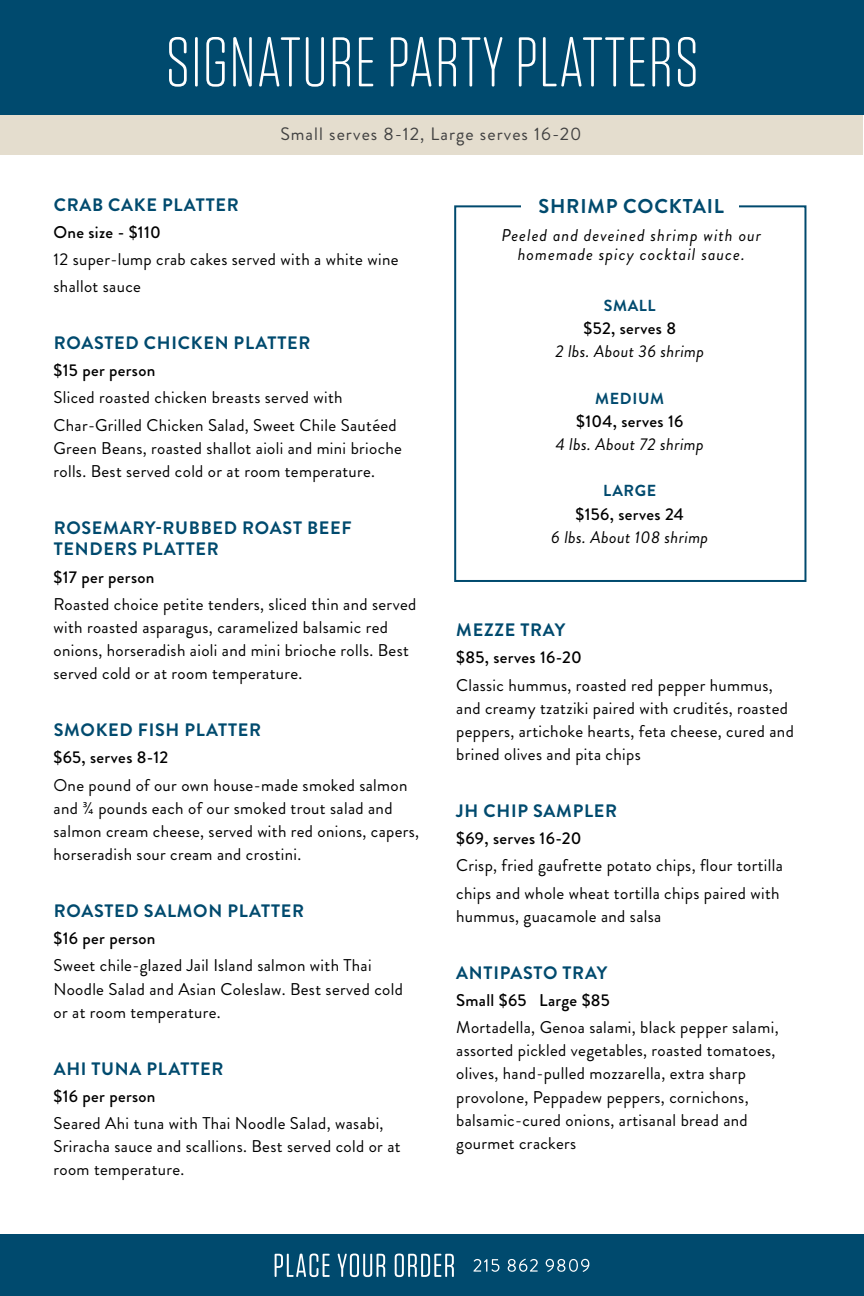
<style>
.page{position:relative;width:864px;height:1296px;background:#fff}
.page>*{position:absolute;margin:0;border:0;box-sizing:border-box;transform-origin:0 0}
.t1{font:300 70px "Tungsten Rounded";letter-spacing:.02em;color:#fff}
.t2{font:700 20px "Brandon Grotesque";letter-spacing:.04em;color:#004a6e}
.t3{font:700 18px/21.6px "Brandon Grotesque";letter-spacing:.04em;color:#004a6e}
.t4{font:18px "Brandon Grotesque";letter-spacing:.06em;color:#414141}
.t5{font:17px/23.2px "Brandon Grotesque";letter-spacing:.02em;color:#000}
.t6{font:500 17px "Brandon Grotesque";letter-spacing:.02em;color:#000}
.t7{font:italic 17px/19.2px "Brandon Grotesque";letter-spacing:.06em;color:#000;text-align:center}
.t8{font:italic 17px "Brandon Grotesque";letter-spacing:.02em;color:#000}
.t9{font:700 16px "Brandon Grotesque";letter-spacing:.04em;color:#004a6e}
</style>
<div class="page">
<div style="left:0;top:1235px;width:864px;height:61px;background:#004a6e"></div>
<svg style="left:275px;top:1254px;width:179px;height:23px"></svg>
<svg style="left:473px;top:1259px;width:116px;height:13px"></svg>
<div style="left:0;top:0;width:864px;height:115px;background:#004a6e"></div>
<div style="left:0;top:115px;width:863px;height:40px;background:#e4ddce"></div>
<div style="left:454px;top:205px;width:352px;height:377px;border:2px solid #004a6e"></div>
<div style="left:521px;top:193px;width:218px;height:24px;background:#fff"></div>
<h1 class="t1" style="left:166px;top:26px;width:534px">SIGNATURE PARTY PLATTERS</h1>
<p class="t4" style="left:280px;top:121px;width:303px">Small serves 8-12, Large serves 16-20</p>
<p class="t3" style="left:54px;top:194px;width:187px">CRAB CAKE PLATTER</p>
<p class="t6" style="left:54px;top:220px;width:109px">One size - $110</p>
<p class="t5" style="left:54px;top:246px;width:346px;line-height:27.2px">12 super-lump crab cakes served with a white wine shallot sauce</p>
<p class="t3" style="left:54px;top:332px;width:258px">ROASTED CHICKEN PLATTER</p>
<p class="t6" style="left:54px;top:359px;width:103px">$15 per person</p>
<p class="t5" style="left:54px;top:384px;width:345px;line-height:27.2px">Sliced roasted chicken breasts served with<br>Char-Grilled Chicken Salad, Sweet Chile Sautéed</p>
<p class="t5" style="left:54px;top:437px;width:350px">Green Beans, roasted shallot aioli and mini brioche rolls. Best served cold or at room temperature.</p>
<p class="t3" style="left:54px;top:517px;width:300px">ROSEMARY-RUBBED ROAST BEEF<br>TENDERS PLATTER</p>
<p class="t6" style="left:54px;top:565px;width:102px">$17 per person</p>
<p class="t5" style="left:54px;top:593px;width:364px">Roasted choice petite tenders, sliced thin and served with roasted asparagus, caramelized balsamic red onions, horseradish aioli and mini brioche rolls. Best served cold or at room temperature.</p>
<p class="t3" style="left:54px;top:720px;width:209px">SMOKED FISH PLATTER</p>
<p class="t6" style="left:54px;top:746px;width:116px">$65, serves 8-12</p>
<p class="t5" style="left:54px;top:773px;width:367px">One pound of our own house-made smoked salmon and ¾ pounds each of our smoked trout salad and salmon cream cheese, served with red onions, capers, horseradish sour cream and crostini.</p>
<p class="t3" style="left:54px;top:900px;width:252px">ROASTED SALMON PLATTER</p>
<p class="t6" style="left:54px;top:927px;width:103px">$16 per person</p>
<p class="t5" style="left:54px;top:954px;width:351px">Sweet chile-glazed Jail Island salmon with Thai<br>Noodle Salad and Asian Coleslaw. Best served cold or at room temperature.</p>
<p class="t3" style="left:54px;top:1058px;width:171px">AHI TUNA PLATTER</p>
<p class="t6" style="left:54px;top:1084px;width:103px">$16 per person</p>
<p class="t5" style="left:54px;top:1112px;width:349px">Seared Ahi tuna with Thai Noodle Salad, wasabi,<br>Sriracha sauce and scallions. Best served cold or at room temperature.</p>
<p class="t2" style="left:538px;top:193px;width:187px">SHRIMP COCKTAIL</p>
<p class="t7" style="left:501px;top:225px;width:261px">Peeled and deveined shrimp with our homemade spicy cocktail sauce.</p>
<p class="t9" style="left:604px;top:294px;width:53px">SMALL</p>
<p class="t6" style="left:584px;top:316px;width:94px">$52, serves 8</p>
<p class="t8" style="left:555px;top:340px;width:150px">2 lbs. About 36 shrimp</p>
<p class="t9" style="left:595px;top:387px;width:70px">MEDIUM</p>
<p class="t6" style="left:576px;top:409px;width:109px">$104, serves 16</p>
<p class="t8" style="left:556px;top:432px;width:150px">4 lbs. About 72 shrimp</p>
<p class="t9" style="left:603px;top:480px;width:55px">LARGE</p>
<p class="t6" style="left:576px;top:502px;width:110px">$156, serves 24</p>
<p class="t8" style="left:551px;top:525px;width:158px">6 lbs. About 108 shrimp</p>
<p class="t3" style="left:456px;top:619px;width:110px">MEZZE TRAY</p>
<p class="t6" style="left:456px;top:646px;width:127px">$85, serves 16-20</p>
<p class="t5" style="left:456px;top:673px;width:339px">Classic hummus, roasted red pepper hummus, and creamy tzatziki paired with crudités, roasted peppers, artichoke hearts, feta cheese, cured and brined olives and pita chips</p>
<p class="t3" style="left:456px;top:800px;width:162px">JH CHIP SAMPLER</p>
<p class="t6" style="left:456px;top:827px;width:127px">$69, serves 16-20</p>
<p class="t5" style="left:456px;top:852px;width:328px;line-height:27.2px">Crisp, fried gaufrette potato chips, flour tortilla chips and whole wheat tortilla chips paired with</p>
<p class="t5" style="left:456px;top:905px;width:207px">hummus, guacamole and salsa</p>
<p class="t3" style="left:456px;top:962px;width:152px">ANTIPASTO TRAY</p>
<p class="t6" style="left:456px;top:988px;width:155px">Small $65 Large $85</p>
<p class="t5" style="left:456px;top:1016px;width:324px">Mortadella, Genoa salami, black pepper salami, assorted pickled vegetables, roasted tomatoes, olives, hand-pulled mozzarella, extra sharp provolone, Peppadew peppers, cornichons, balsamic-cured onions, artisanal bread and gourmet crackers</p>
</div>
